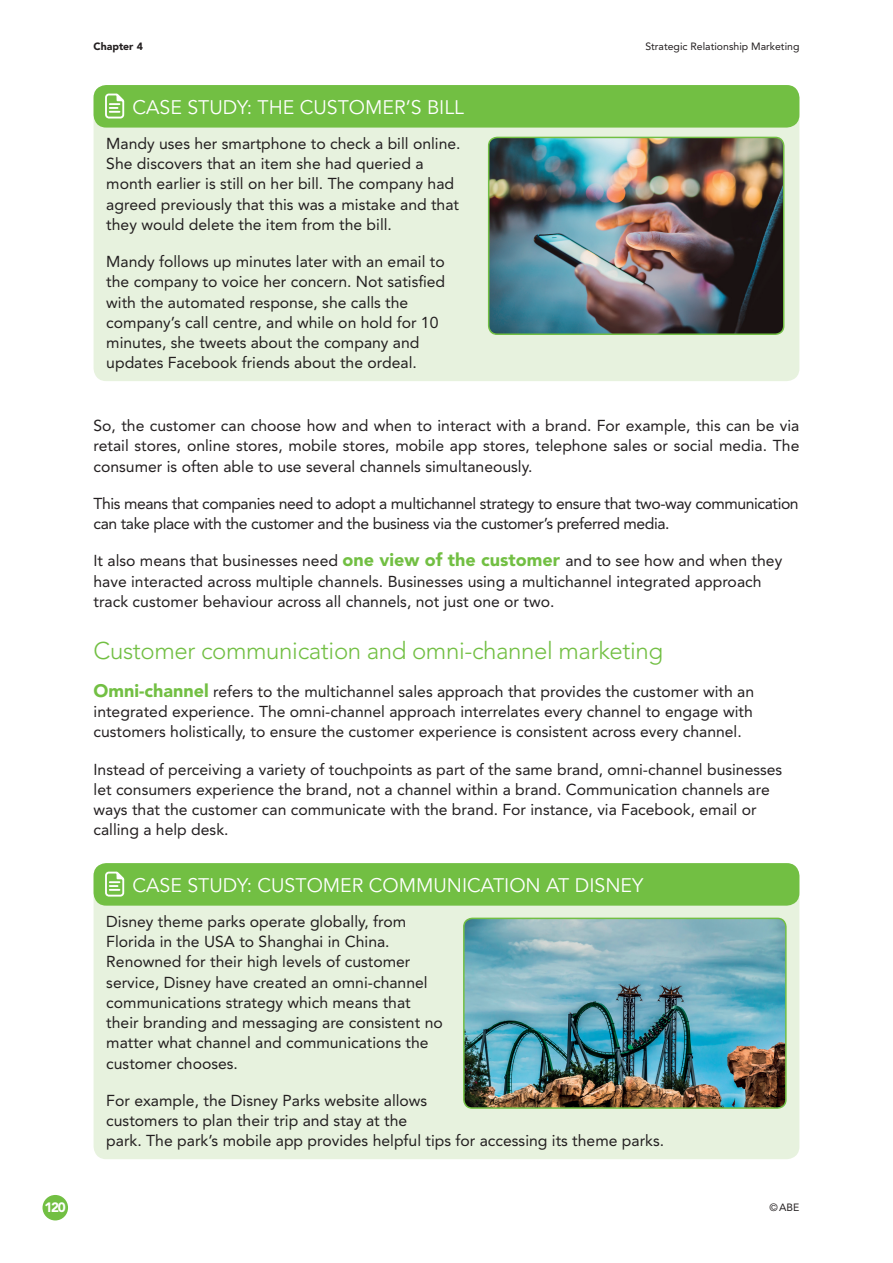
<style>
.page{position:relative;width:893px;height:1263px;background:#fff}
.page>*{position:absolute;margin:0;border:0;box-sizing:border-box;transform-origin:0 0}
.t1{font:300 24px "Avenir LT Std";letter-spacing:-.015em;color:#72bf43}
.t2{font:19.5px "Avenir LT Std";color:#fff}
.t3{font:15.75px/20.2px "Avenir LT Std";color:#231f20}
.t4{font:15.75px/20.2px "Avenir LT Std";letter-spacing:-.025em;color:#231f20}
.t5{font:900 13.5px "Avenir LT Std";color:#fff}
.t6{font:10.5px "Avenir LT Std";color:#231f20}
.t7{font:900 10.5px "Avenir LT Std";color:#231f20}
.s1{font-weight:900;font-size:18px;color:#72bf43}
</style>
<div class="page">
<div style="left:43px;top:1195px;width:25px;height:25px;background:#72bf43;border-radius:50%"></div>
<div style="left:94px;top:85px;width:705px;height:296px;background:#e7f2de;border-radius:13px"></div>
<div style="left:94px;top:85px;width:705px;height:43px;background:#72bf43;border-radius:13px"></div>
<svg style="left:105px;top:94px;width:19px;height:25px"></svg>
<img style="left:489px;top:137px;width:295px;height:197px">
<div style="left:488px;top:137px;width:296px;height:198px;border:2px solid #72bf43;border-radius:9px"></div>
<div style="left:94px;top:863px;width:705px;height:296px;background:#e7f2de;border-radius:13px"></div>
<div style="left:94px;top:863px;width:705px;height:43px;background:#72bf43;border-radius:13px"></div>
<svg style="left:105px;top:872px;width:19px;height:24px"></svg>
<img style="left:464px;top:918px;width:322px;height:188px">
<div style="left:463px;top:918px;width:324px;height:191px;border:2px solid #72bf43;border-radius:9px"></div>
<p class="t7" style="left:94px;top:40px;width:51px">Chapter 4</p>
<p class="t6" style="left:645px;top:41px;width:156px">Strategic Relationship Marketing</p>
<p class="t2" style="left:132px;top:96px;width:333px">CASE STU DY: THE CUSTOMER’S BILL</p>
<p class="t3" style="left:106px;top:133px;width:356px">Mandy uses her smartphone to check a bill online.<br>She discovers that an item she had queried a month earlier is still on her bill. The company had agreed previously that this was a mistake and that they would delete the item from the bill.</p>
<p class="t3" style="left:106px;top:252px;width:340px">Mandy follows up minutes later with an email to the company to voice her concern. Not satisfied with the automated response, she calls the company’s call centre, and while on hold for 10 minutes, she tweets about the company and updates Facebook friends about the ordeal.</p>
<p class="t3" style="left:94px;top:416px;width:707px;text-align:justify">So, the customer can choose how and when to interact with a brand. For example, this can be via retail stores, online stores, mobile stores, mobile app stores, telephone sales or social media. The consumer is often able to use several channels simultaneously.</p>
<p class="t4" style="left:94px;top:493px;width:707px">This means that companies need to adopt a multichannel strategy to ensure that two-way communication can take place with the customer and the business via the customer’s preferred media.</p>
<p class="t3" style="left:94px;top:551px;width:690px">It also means that businesses need <span class="s1">one view of the customer</span> and to see how and when they have interacted across multiple channels. Businesses using a multichannel integrated approach track customer behaviour across all channels, not just one or two.</p>
<p class="t1" style="left:94px;top:637px;width:571px">Customer communication and omni-channel marketing</p>
<p class="t3" style="left:94px;top:681px;width:662px;text-align:justify"><span class="s1">Omni-channel</span> refers to the multichannel sales approach that provides the customer with an integrated experience. The omni-channel approach interrelates every channel to engage with customers holistically, to ensure the customer experience is consistent across every channel.</p>
<p class="t3" style="left:94px;top:759px;width:690px">Instead of perceiving a variety of touchpoints as part of the same brand, omni-channel businesses let consumers experience the brand, not a channel within a brand. Communication channels are ways that the customer can communicate with the brand. For instance, via Facebook, email or calling a help desk.</p>
<p class="t2" style="left:132px;top:874px;width:500px">CASE STUDY: CUSTOMER COMMU NICATION AT DISNEY</p>
<p class="t3" style="left:106px;top:911px;width:338px">Disney theme parks operate globally, from Florida in the USA to Shanghai in China.<br>Renowned for their high levels of customer service, Disney have created an omni-channel communications strategy which means that their branding and messaging are consistent no matter what channel and communications the customer chooses.</p>
<p class="t3" style="left:106px;top:1090px;width:559px">For example, the Disney Parks website allows<br>customers to plan their trip and stay at the<br>park. The park’s mobile app provides helpful tips for accessing its theme parks.</p>
<p class="t5" style="left:45px;top:1199px;width:23px">120</p>
<p class="t6" style="left:769px;top:1202px;width:31px">©ABE</p>
</div>
